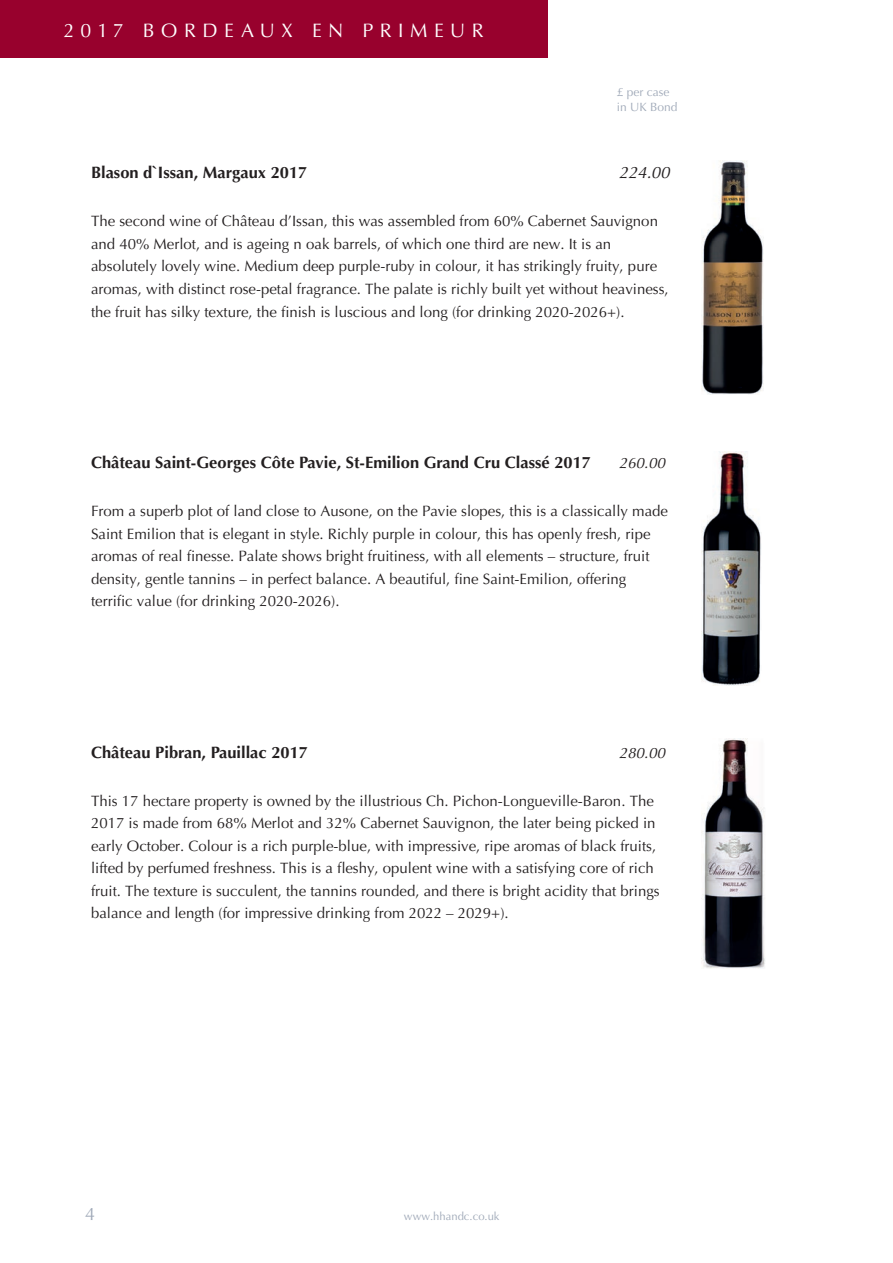
<style>
.page{position:relative;width:893px;height:1263px;background:#fff}
.page>*{position:absolute;margin:0;border:0;box-sizing:border-box;transform-origin:0 0}
.t1{font:19.5px "Optima";letter-spacing:.33em;color:#fff}
.t2{font:18px "Optima";color:#a1aab9}
.t3{font:700 16.5px "Optima";color:#231f20}
.t4{font:italic 16.5px "Optima";color:#231f20}
.t5{font:15px/22.5px "Optima";color:#231f20}
.t6{font:italic 15px "Optima";color:#231f20}
.t7{font:12px/14.4px "Optima";color:#a1aab9}
.t8{font:11.25px "Optima";color:#a1aab9}
</style>
<div class="page">
<div style="left:0;top:0;width:547px;height:58px;background:#98012d"></div>
<img style="left:702px;top:452px;width:59px;height:234px">
<img style="left:702px;top:160px;width:61px;height:234px">
<img style="left:702px;top:738px;width:63px;height:230px">
<h1 class="t1" style="left:64px;top:19px;width:421px">2017 BORDEAUX EN PRIMEUR</h1>
<p class="t7" style="left:617px;top:85px;width:62px">£ per case in UK Bond</p>
<p class="t3" style="left:91px;top:163px;width:218px">Blason d`Issan, Margaux 2017</p>
<p class="t4" style="left:619px;top:163px;width:52px">224.00</p>
<p class="t5" style="left:91px;top:210px;width:579px">The second wine of Château d’Issan, this was assembled from 60% Cabernet Sauvignon and 40% Merlot, and is ageing n oak barrels, of which one third are new. It is an absolutely lovely wine. Medium deep purple-ruby in colour, it has strikingly fruity, pure aromas, with distinct rose-petal fragrance. The palate is richly built yet without heaviness, the fruit has silky texture, the finish is luscious and long (for drinking 2020-2026+).</p>
<p class="t3" style="left:91px;top:453px;width:502px">Château Saint-Georges Côte Pavie, St-Emilion Grand Cru Classé 2017</p>
<p class="t6" style="left:619px;top:454px;width:47px">260.00</p>
<p class="t5" style="left:91px;top:500px;width:578px">From a superb plot of land close to Ausone, on the Pavie slopes, this is a classically made Saint Emilion that is elegant in style. Richly purple in colour, this has openly fresh, ripe aromas of real finesse. Palate shows bright fruitiness, with all elements – structure, fruit density, gentle tannins – in perfect balance. A beautiful, fine Saint-Emilion, offering terrific value (for drinking 2020-2026).</p>
<p class="t3" style="left:91px;top:742px;width:219px">Château Pibran, Pauillac 2017</p>
<p class="t6" style="left:619px;top:744px;width:47px">280.00</p>
<p class="t5" style="left:91px;top:790px;width:570px">This 17 hectare property is owned by the illustrious Ch. Pichon-Longueville-Baron. The 2017 is made from 68% Merlot and 32% Cabernet Sauvignon, the later being picked in early October. Colour is a rich purple-blue, with impressive, ripe aromas of black fruits, lifted by perfumed freshness. This is a fleshy, opulent wine with a satisfying core of rich fruit. The texture is succulent, the tannins rounded, and there is bright acidity that brings balance and length (for impressive drinking from 2022 – 2029+).</p>
<p class="t2" style="left:85px;top:1204px;width:12px">4</p>
<p class="t8" style="left:404px;top:1210px;width:97px">www.hhandc.co.uk</p>
</div>
